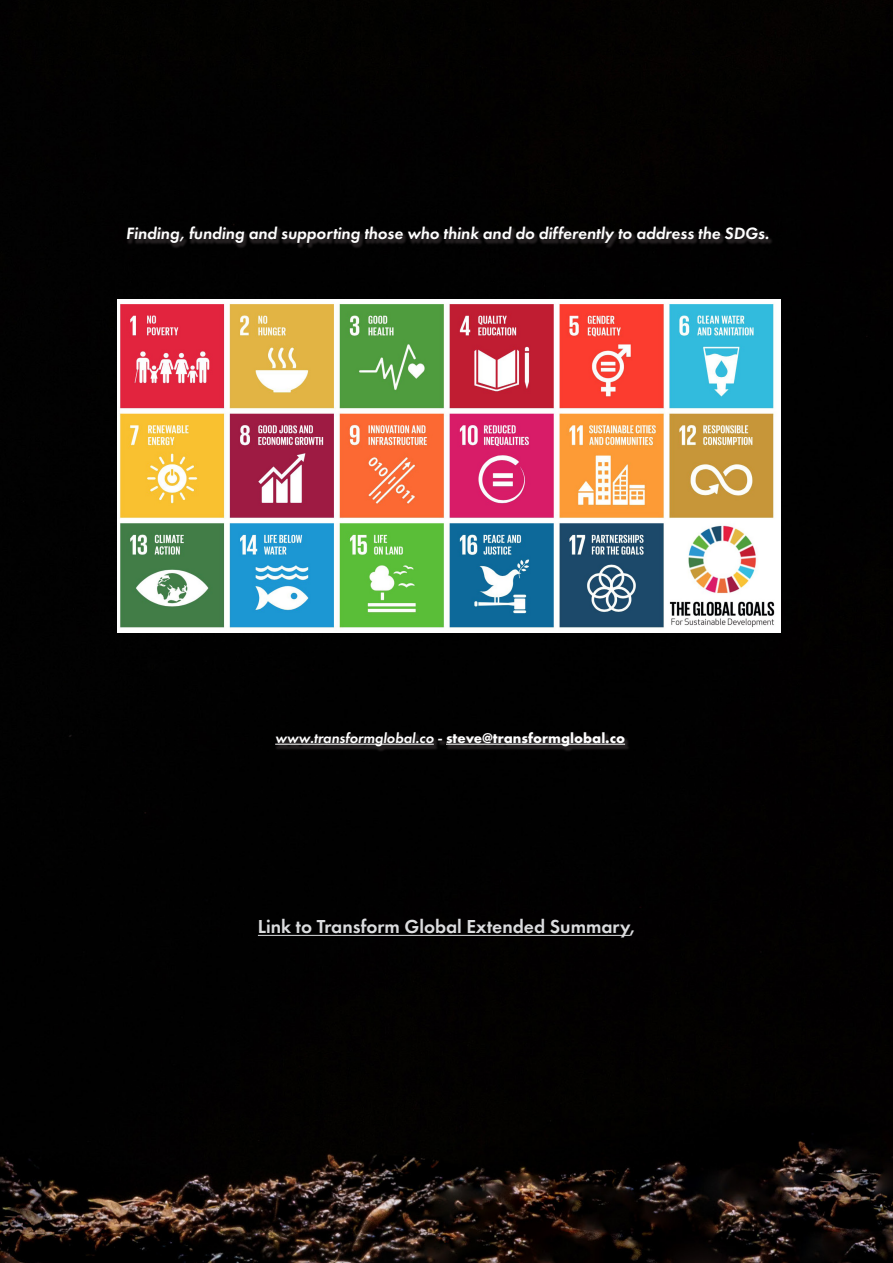
<style>
.page{position:relative;width:893px;height:1263px;background:#020101}
.page>*{position:absolute;margin:0;border:0;box-sizing:border-box;transform-origin:0 0}
.t1{font:600 19.5px "Futura PT";color:#dcdddf}
.t2{font:italic 600 16.95px "Futura PT";color:#fff}
.t3{font:700 14.7px "Futura PT";color:#fff}
.s1{font-weight:600;font-style:italic}
</style>
<div class="page">
<svg style="left:126px;top:227px;width:647px;height:22px;background:#0f0d0d"></svg>
<img style="left:118px;top:300px;width:662px;height:332px">
<svg style="left:274px;top:733px;width:356px;height:19px;background:#151314"></svg>
<hr style="left:275px;top:744px;width:159px;height:1px;background:#fff">
<hr style="left:446px;top:744px;width:179px;height:1px;background:#fff">
<hr style="left:258px;top:935px;width:372px;height:1px;background:#dcdddf">
<p class="t2" style="left:126px;top:222px;width:645px">Finding, funding and supporting those who think and do differently to address the SDGs.</p>
<p class="t3" style="left:275px;top:728px;width:351px"><span class="s1">www.transformglobal.co -</span> steve@transformglobal.co</p>
<p class="t1" style="left:258px;top:915px;width:379px">Link to Transform Global Extended Summary,</p>
</div>
